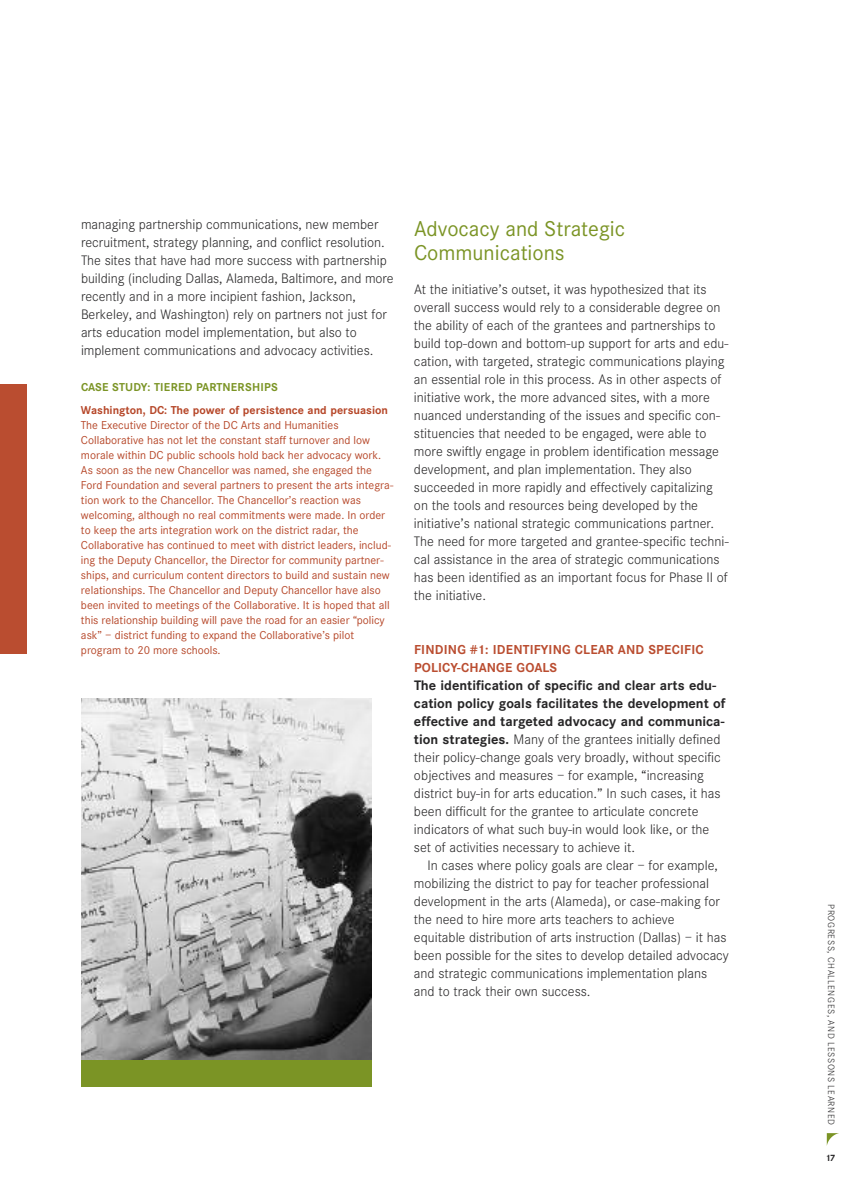
<style>
.page{position:relative;width:864px;height:1188px;background:#fff}
.page>*{position:absolute;margin:0;border:0;box-sizing:border-box;transform-origin:0 0}
.t1{font:21px/24px "Corporate SBQ";color:#7b9425}
.t2{font:300 13.5px/18px "Corporate SBQ";color:#272627}
.t3{font:700 12.75px/18px "Corporate SBQ";letter-spacing:.01em;color:#ba4d30}
.t4{font:11.25px/15px "Corporate SBQ";color:#b64729}
.t5{font:700 11.25px "Corporate SBQ";color:#b64729}
.t6{font:700 11.25px "Corporate SBQ";letter-spacing:.02em;color:#7b9425}
.t7{font:300 9px "Corporate SBQ";letter-spacing:.07em;color:#272627}
.t8{font:700 9px "Corporate SBQ";color:#272627}
.s1{font-weight:700}
</style>
<div class="page">
<svg style="left:827px;top:1133px;width:12px;height:12px"></svg>
<div style="left:0;top:384px;width:27px;height:270px;background:#ba4d30"></div>
<img style="left:81px;top:698px;width:290px;height:362px">
<div style="left:81px;top:1060px;width:290px;height:27px;background:#7b9425"></div>
<p class="t2" style="left:81px;top:215px;width:314px">managing partnership communications, new member recruitment, strategy planning, and conflict resolution.<br>The sites that have had more success with partnership building (including Dallas, Alameda, Baltimore, and more recently and in a more incipient fashion, Jackson, Berkeley, and Washington) rely on partners not just for arts education model implementation, but also to implement communications and advocacy activities.</p>
<p class="t6" style="left:81px;top:381px;width:198px">CASE STUDY: TIERED PARTNERSHIPS</p>
<p class="t5" style="left:81px;top:403px;width:309px">Washington, DC: The power of persistence and persuasion</p>
<p class="t4" style="left:81px;top:417px;width:314px">The Executive Director of the DC Arts and Humanities Collaborative has not let the constant staff turnover and low morale within DC public schools hold back her advocacy work.<br>As soon as the new Chancellor was named, she engaged the Ford Foundation and several partners to present the arts integra&shy;tion work to the Chancellor. The Chancellor’s reaction was welcoming, although no real commitments were made. In order to keep the arts integration work on the district radar, the Collaborative has continued to meet with district leaders, includ&shy;ing the Deputy Chancellor, the Director for community partner&shy;ships, and curriculum content directors to build and sustain new relationships. The Chancellor and Deputy Chancellor have also been invited to meetings of the Collaborative. It is hoped that all this relationship building will pave the road for an easier “policy ask” — district funding to expand the Collaborative’s pilot program to 20 more schools.</p>
<h1 class="t1" style="left:414px;top:217px;width:213px">Advocacy and Strategic<br>Communications</h1>
<p class="t2" style="left:414px;top:280px;width:316px">At the initiative’s outset, it was hypothesized that its overall success would rely to a considerable degree on the ability of each of the grantees and partnerships to build top-down and bottom-up support for arts and edu&shy;cation, with targeted, strategic communications playing an essential role in this process. As in other aspects of initiative work, the more advanced sites, with a more nuanced understanding of the issues and specific con&shy;stituencies that needed to be engaged, were able to more swiftly engage in problem identification message development, and plan implementation. They also succeeded in more rapidly and effectively capitalizing on the tools and resources being developed by the initiative’s national strategic communications partner.<br>The need for more targeted and grantee-specific techni&shy;cal assistance in the area of strategic communications has been identified as an important focus for Phase II of the initiative.</p>
<p class="t3" style="left:414px;top:640px;width:291px">FINDING #1: IDENTIFYING CLEAR AND SPECIFIC<br>POLICY-CHANGE GOALS</p>
<p class="t2" style="left:414px;top:676px;width:313px"><span class="s1">The identification of specific and clear arts edu&shy;cation policy goals facilitates the development of effective and targeted advocacy and communica&shy;tion strategies.</span> Many of the grantees initially defined their policy-change goals very broadly, without specific objectives and measures — for example, “increasing district buy-in for arts education.” In such cases, it has been difficult for the grantee to articulate concrete indicators of what such buy-in would look like, or the set of activities necessary to achieve it.</p>
<p class="t2" style="left:414px;top:856px;width:316px;text-indent:14px">In cases where policy goals are clear — for example, mobilizing the district to pay for teacher professional development in the arts (Alameda), or case-making for the need to hire more arts teachers to achieve equitable distribution of arts instruction (Dallas) — it has been possible for the sites to develop detailed advocacy and strategic communications implementation plans and to track their own success.</p>
<p class="t7" style="left:836px;top:904px;width:222px;rotate:90deg">PROGRESS, CHALLENGES, AND LESSONS LEARNED</p>
<p class="t8" style="left:826px;top:1153px;width:11px">17</p>
</div>
